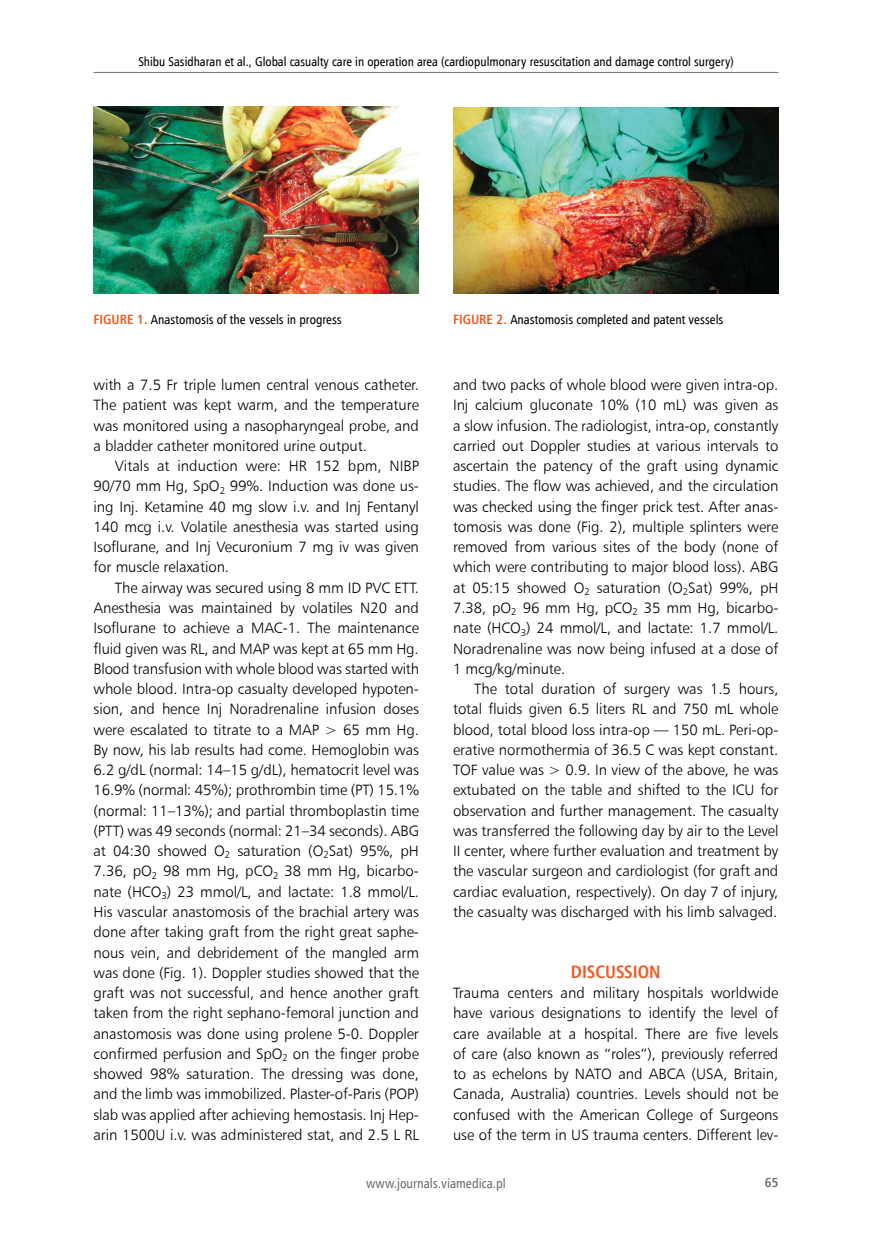
<style>
.page{position:relative;width:872px;height:1234px;background:#fff}
.page>*{position:absolute;margin:0;border:0;box-sizing:border-box;transform-origin:0 0}
.t1{font:700 18px "Humnst 777 Cn EU";color:#f15a22}
.t2{font:15px/20.2px "Humnst 777 Lt EU";letter-spacing:-.005em;color:#000;text-align:justify}
.t3{font:13.5px "Humnst 777 Cn EU";color:#6d6e71}
.t4{font:700 13.2px "Humnst 777 Cn EU";color:#6d6e71}
.t5{font:13.05px "Humnst 777 Cn EU";color:#000}
.t6{font:12.75px "Humnst 777 Cn EU";color:#000}
.s1{font-weight:700;font-size:13.5px;color:#f15a22}
</style>
<div class="page">
<hr style="left:94px;top:72px;width:684px;height:1px;background:#6d6e71">
<img style="left:94px;top:106px;width:325px;height:188px">
<img style="left:453px;top:107px;width:325px;height:187px">
<p class="t6" style="left:138px;top:54px;width:597px">Shibu Sasidharan et al., Global casualty care in operation area (cardiopulmonary resuscitation and damage control surgery)</p>
<p class="t5" style="left:94px;top:311px;width:250px"><span class="s1">FIGURE 1.</span> Anastomosis of the vessels in progress</p>
<p class="t5" style="left:453px;top:311px;width:272px"><span class="s1">FIGURE 2.</span> Anastomosis completed and patent vessels</p>
<p class="t2" style="left:94px;top:374px;width:327px">with a 7.5 Fr triple lumen central venous catheter.<br>The patient was kept warm, and the temperature was monitored using a nasopharyngeal probe, and a bladder catheter monitored urine output.</p>
<p class="t2" style="left:94px;top:455px;width:327px;text-indent:21px">Vitals at induction were: HR 152 bpm, NIBP 90/70 mm Hg, SpO<sub>2</sub> 99%. Induction was done us&shy;ing Inj. Ketamine 40 mg slow i.v. and Inj Fentanyl 140 mcg i.v. Volatile anesthesia was started using Isoflurane, and Inj Vecuronium 7 mg iv was given for muscle relaxation.</p>
<p class="t2" style="left:94px;top:577px;width:327px;text-indent:21px">The airway was secured using 8 mm ID PVC ETT.<br>Anesthesia was maintained by volatiles N20 and Isoflurane to achieve a MAC-1. The maintenance fluid given was RL, and MAP was kept at 65 mm Hg.<br>Blood transfusion with whole blood was started with whole blood. Intra-op casualty developed hypoten&shy;sion, and hence Inj Noradrenaline infusion doses were escalated to titrate to a MAP &gt; 65 mm Hg.<br>By now, his lab results had come. Hemoglobin was 6.2 g/dL (normal: 14–15 g/dL), hematocrit level was 16.9% (normal: 45%); prothrombin time (PT) 15.1% (normal: 11–13%); and partial thromboplastin time (PTT) was 49 seconds (normal: 21–34 seconds). ABG at 04:30 showed O<sub>2</sub> saturation (O<sub>2</sub>Sat) 95%, pH 7.36, pO<sub>2</sub> 98 mm Hg, pCO<sub>2</sub> 38 mm Hg, bicarbo&shy;nate (HCO<sub>3</sub>) 23 mmol/L, and lactate: 1.8 mmol/L.<br>His vascular anastomosis of the brachial artery was done after taking graft from the right great saphe&shy;nous vein, and debridement of the mangled arm was done (Fig. 1). Doppler studies showed that the graft was not successful, and hence another graft taken from the right sephano-femoral junction and anastomosis was done using prolene 5-0. Doppler confirmed perfusion and SpO<sub>2</sub> on the finger probe showed 98% saturation. The dressing was done, and the limb was immobilized. Plaster-of-Paris (POP) slab was applied after achieving hemostasis. Inj Hep&shy;arin 1500U i.v. was administered stat, and 2.5 L RL</p>
<p class="t2" style="left:453px;top:374px;width:327px">and two packs of whole blood were given intra-op.<br>Inj calcium gluconate 10% (10 mL) was given as a slow infusion. The radiologist, intra-op, constantly carried out Doppler studies at various intervals to ascertain the patency of the graft using dynamic studies. The flow was achieved, and the circulation was checked using the finger prick test. After anas&shy;tomosis was done (Fig. 2), multiple splinters were removed from various sites of the body (none of which were contributing to major blood loss). ABG at 05:15 showed O<sub>2</sub> saturation (O<sub>2</sub>Sat) 99%, pH 7.38, pO<sub>2</sub> 96 mm Hg, pCO<sub>2</sub> 35 mm Hg, bicarbo&shy;nate (HCO<sub>3</sub>) 24 mmol/L, and lactate: 1.7 mmol/L.<br>Noradrenaline was now being infused at a dose of 1 mcg/kg/minute.</p>
<p class="t2" style="left:453px;top:678px;width:327px;text-indent:21px">The total duration of surgery was 1.5 hours, total fluids given 6.5 liters RL and 750 mL whole blood, total blood loss intra-op — 150 mL. Peri-op&shy;erative normothermia of 36.5 C was kept constant.<br>TOF value was &gt; 0.9. In view of the above, he was extubated on the table and shifted to the ICU for observation and further management. The casualty was transferred the following day by air to the Level II center, where further evaluation and treatment by the vascular surgeon and cardiologist (for graft and cardiac evaluation, respectively). On day 7 of injury, the casualty was discharged with his limb salvaged.</p>
<p class="t1" style="left:571px;top:959px;width:27px">DISCUSS</p>
<p class="t1" style="left:633px;top:959px;width:17px">ION</p>
<p class="t2" style="left:453px;top:982px;width:327px">Trauma centers and military hospitals worldwide have various designations to identify the level of care available at a hospital. There are five levels of care (also known as “roles”), previously referred to as echelons by NATO and ABCA (USA, Britain, Canada, Australia) countries. Levels should not be confused with the American College of Surgeons use of the term in US trauma centers. Different lev-</p>
<p class="t3" style="left:366px;top:1174px;width:141px">www.journals.viamedica.pl</p>
<p class="t4" style="left:765px;top:1173px;width:15px">65</p>
</div>
